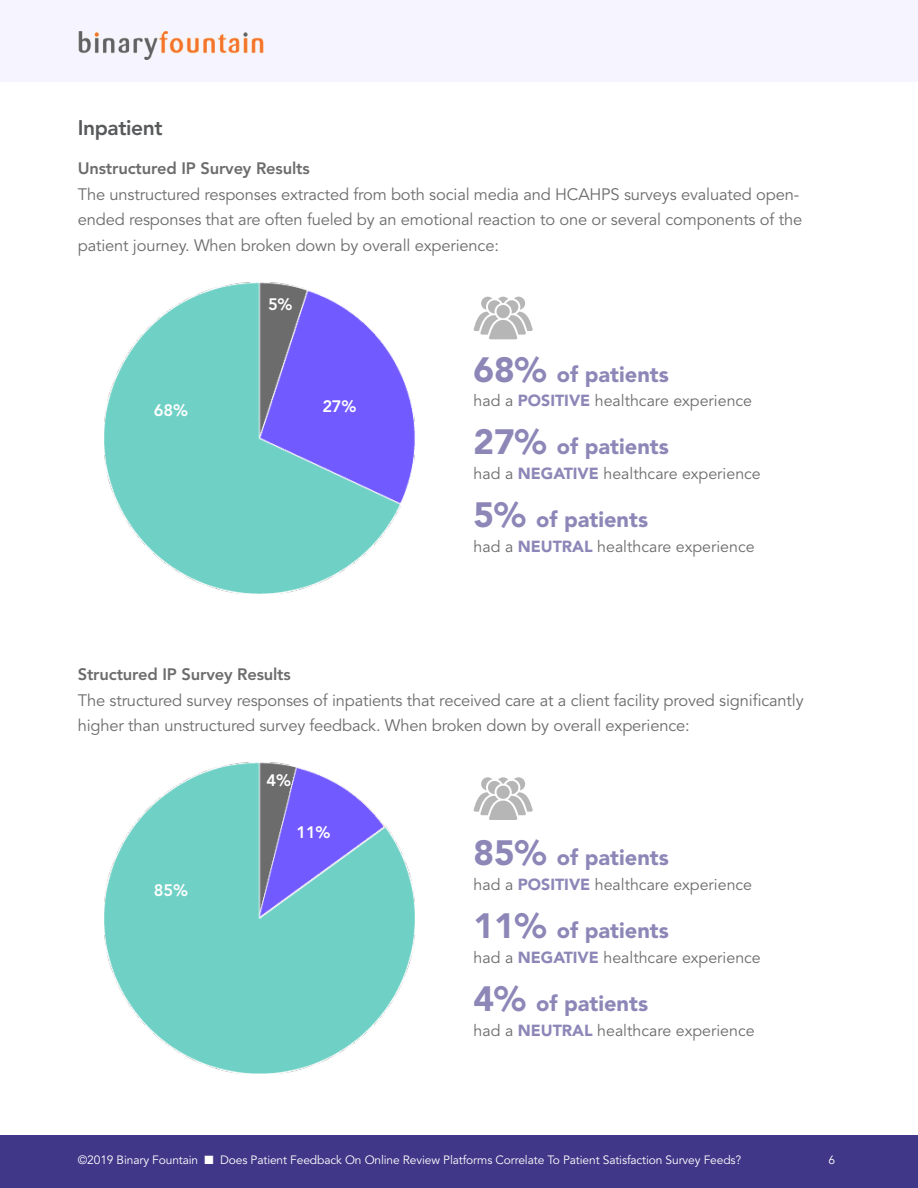
<style>
.page{position:relative;width:918px;height:1188px;background:#fff}
.page>*{position:absolute;margin:0;border:0;box-sizing:border-box;transform-origin:0 0}
.bullets_1{font:900 21.9px "Avenir";color:#8d87b8}
.subhead_2_gray{font:800 21px "Avenir";letter-spacing:-.02em;color:#58595b}
.t1{font:16.5px/25.5px "Avenir";letter-spacing:-.01em;color:#6c6c6c}
.t2{font:800 16.5px "Avenir";letter-spacing:-.01em;color:#6c6c6c}
.t3{font:800 16.5px "Avenir";letter-spacing:-.01em;color:#fff}
.bullets_1-2{font:16.05px "Avenir";color:#6c6c6c}
.t4{font:12px "Avenir";letter-spacing:-.01em;color:#fff}
.s1{font-size:34.95px}
.s2{font-weight:900;color:#8d87b8}
</style>
<div class="page">
<div style="left:0;top:0;width:918px;height:82px;background:#f6f4ff"></div>
<img style="left:78px;top:30px;width:186px;height:29px">
<div style="left:0;top:1135px;width:918px;height:53px;background:#403788"></div>
<svg style="left:473px;top:297px;width:60px;height:42px"></svg>
<img style="left:98px;top:279px;width:324px;height:324px;border-radius:162px">
<svg style="left:473px;top:777px;width:60px;height:43px"></svg>
<img style="left:98px;top:758px;width:324px;height:324px;border-radius:162px">
<p class="subhead_2_gray" style="left:78px;top:115px;width:86px">Inpatient</p>
<p class="t2" style="left:78px;top:159px;width:234px">Unstructured IP Survey Results</p>
<p class="t1" style="left:78px;top:182px;width:726px">The unstructured responses extracted from both social media and HCAHPS surveys evaluated open&shy;ended responses that are often fueled by an emotional reaction to one or several components of the patient journey. When broken down by overall experience:</p>
<p class="t3" style="left:268px;top:294px;width:26px">5%</p>
<p class="t3" style="left:154px;top:401px;width:36px">68%</p>
<p class="t3" style="left:322px;top:397px;width:36px">27%</p>
<p class="bullets_1" style="left:474px;top:361px;width:197px"><span class="s1">68%</span> of patients</p>
<p class="bullets_1-2" style="left:474px;top:391px;width:280px">had a <span class="s2">POSITIVE</span> healthcare experience</p>
<p class="bullets_1" style="left:474px;top:434px;width:197px"><span class="s1">27%</span> of patients</p>
<p class="bullets_1-2" style="left:474px;top:464px;width:289px">had a <span class="s2">NEGATIVE</span> healthcare experience</p>
<p class="bullets_1" style="left:474px;top:507px;width:176px"><span class="s1">5%</span> of patients</p>
<p class="bullets_1-2" style="left:474px;top:537px;width:283px">had a <span class="s2">NEUTRAL</span> healthcare experience</p>
<p class="t2" style="left:78px;top:665px;width:215px">Structured IP Survey Results</p>
<p class="t1" style="left:78px;top:688px;width:727px">The structured survey responses of inpatients that received care at a client facility proved significantly higher than unstructured survey feedback. When broken down by overall experience:</p>
<p class="t3" style="left:154px;top:881px;width:36px">85%</p>
<p class="t3" style="left:266px;top:770px;width:26px">4%</p>
<p class="t3" style="left:296px;top:823px;width:36px">11%</p>
<p class="bullets_1" style="left:474px;top:845px;width:197px"><span class="s1">85%</span> of patients</p>
<p class="bullets_1-2" style="left:474px;top:875px;width:280px">had a <span class="s2">POSITIVE</span> healthcare experience</p>
<p class="bullets_1" style="left:474px;top:918px;width:197px"><span class="s1">11%</span> of patients</p>
<p class="bullets_1-2" style="left:474px;top:948px;width:289px">had a <span class="s2">NEGATIVE</span> healthcare experience</p>
<p class="bullets_1" style="left:474px;top:990px;width:176px"><span class="s1">4%</span> of patients</p>
<p class="bullets_1-2" style="left:474px;top:1021px;width:283px">had a <span class="s2">NEUTRAL</span> healthcare experience</p>
<p class="t4" style="left:78px;top:1153px;width:665px">©2019 Binary Fountain ■ Does Patient Feedback On Online Review Platforms Correlate To Patient Satisfaction Survey Feeds?</p>
<p class="t4" style="left:829px;top:1153px;width:8px">6</p>
</div>
